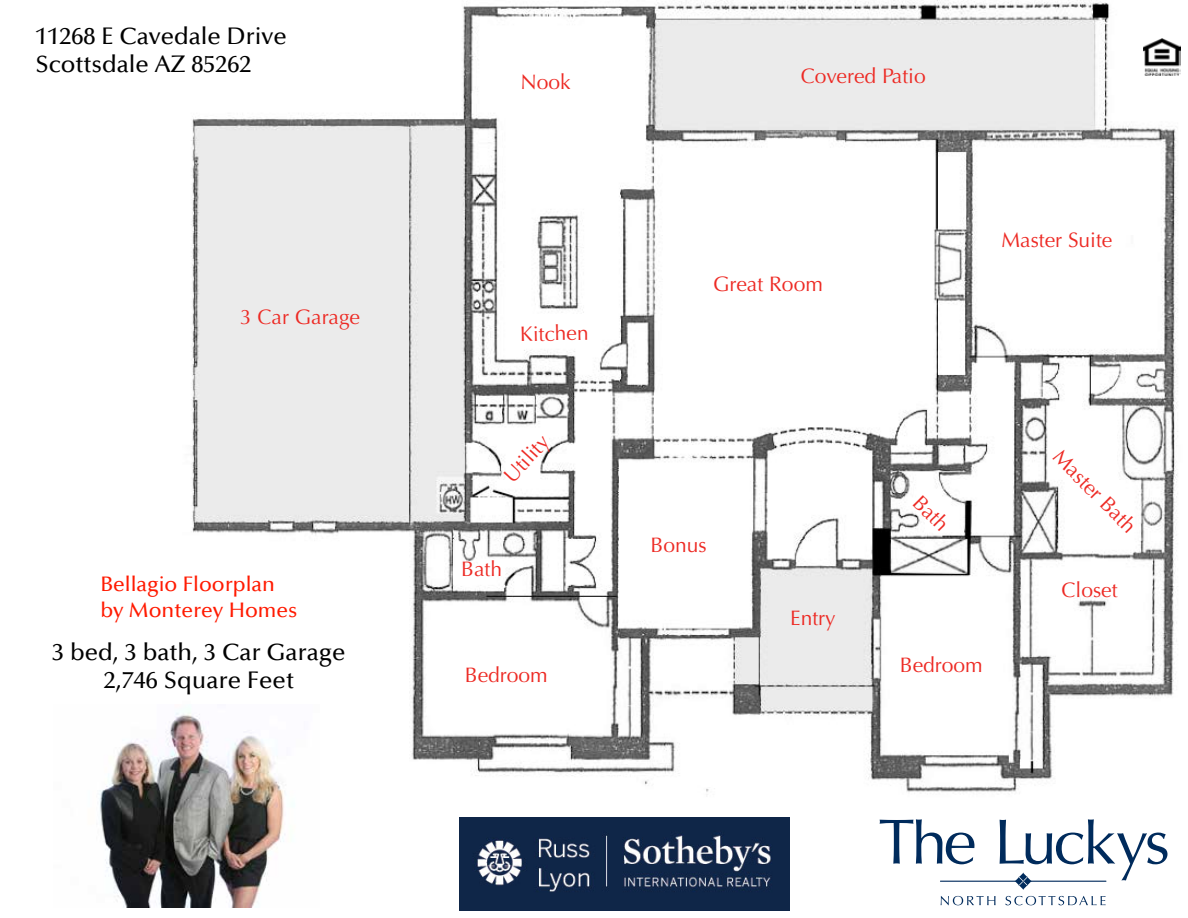
<style>
.page{position:relative;width:1188px;height:918px;background:#fff}
.page>*{position:absolute;margin:0;border:0;box-sizing:border-box;transform-origin:0 0}
.t1{font:500 24px/28.8px "Optima";color:#000}
.t2{font:21px "Optima";color:#ed2a24}
.t3{font:500 21px/25.2px "Optima";color:#ff1a00}
</style>
<div class="page">
<img style="left:191px;top:0;width:990px;height:792px">
<img style="left:460px;top:817px;width:330px;height:94px">
<svg style="left:880px;top:819px;width:94px;height:45px"></svg>
<svg style="left:1000px;top:819px;width:167px;height:62px"></svg>
<svg style="left:941px;top:896px;width:55px;height:9px"></svg>
<svg style="left:1005px;top:896px;width:101px;height:9px"></svg>
<svg style="left:1014px;top:877px;width:9px;height:9px"></svg>
<svg style="left:1019px;top:872px;width:9px;height:9px"></svg>
<svg style="left:1019px;top:881px;width:9px;height:9px"></svg>
<svg style="left:1023px;top:877px;width:9px;height:9px"></svg>
<hr style="left:1027px;top:881px;width:79px;height:1px;background:#002b5c">
<hr style="left:940px;top:881px;width:79px;height:1px;background:#002b5c">
<img style="left:99px;top:704px;width:221px;height:204px">
<img style="left:1144px;top:38px;width:36px;height:38px">
<p class="t1" style="left:35px;top:22px;width:253px">11268 E Cavedale Drive<br>Scottsdale AZ 85262</p>
<p class="t2" style="left:240px;top:305px;width:121px">3 Car Garage</p>
<p class="t3" style="left:100px;top:572px;width:199px">Bellagio Floorplan by Monterey Homes</p>
<p class="t1" style="left:52px;top:638px;width:295px;text-align:center">3 bed, 3 bath, 3 Car Garage<br>2,746 Square Feet</p>
<p class="t2" style="left:521px;top:70px;width:52px">Nook</p>
<p class="t2" style="left:520px;top:322px;width:70px;rotate:-1deg">Kitchen</p>
<p class="t2" style="left:498px;top:471px;width:58px;rotate:-48deg">Utility</p>
<p class="t2" style="left:461px;top:557px;width:42px">Bath</p>
<p class="t2" style="left:465px;top:663px;width:84px">Bedroom</p>
<p class="t2" style="left:801px;top:63px;width:126px">Covered Patio</p>
<p class="t2" style="left:713px;top:272px;width:111px">Great Room</p>
<p class="t2" style="left:1002px;top:228px;width:112px">Master Suite</p>
<p class="t2" style="left:651px;top:533px;width:58px">Bonus</p>
<p class="t2" style="left:790px;top:606px;width:47px">Entry</p>
<p class="t2" style="left:925px;top:490px;width:42px;rotate:45deg">Bath</p>
<p class="t2" style="left:900px;top:652px;width:84px">Bedroom</p>
<p class="t2" style="left:1065px;top:444px;width:109px;rotate:45deg">Master Bath</p>
<p class="t2" style="left:1062px;top:577px;width:58px">Closet</p>
</div>
